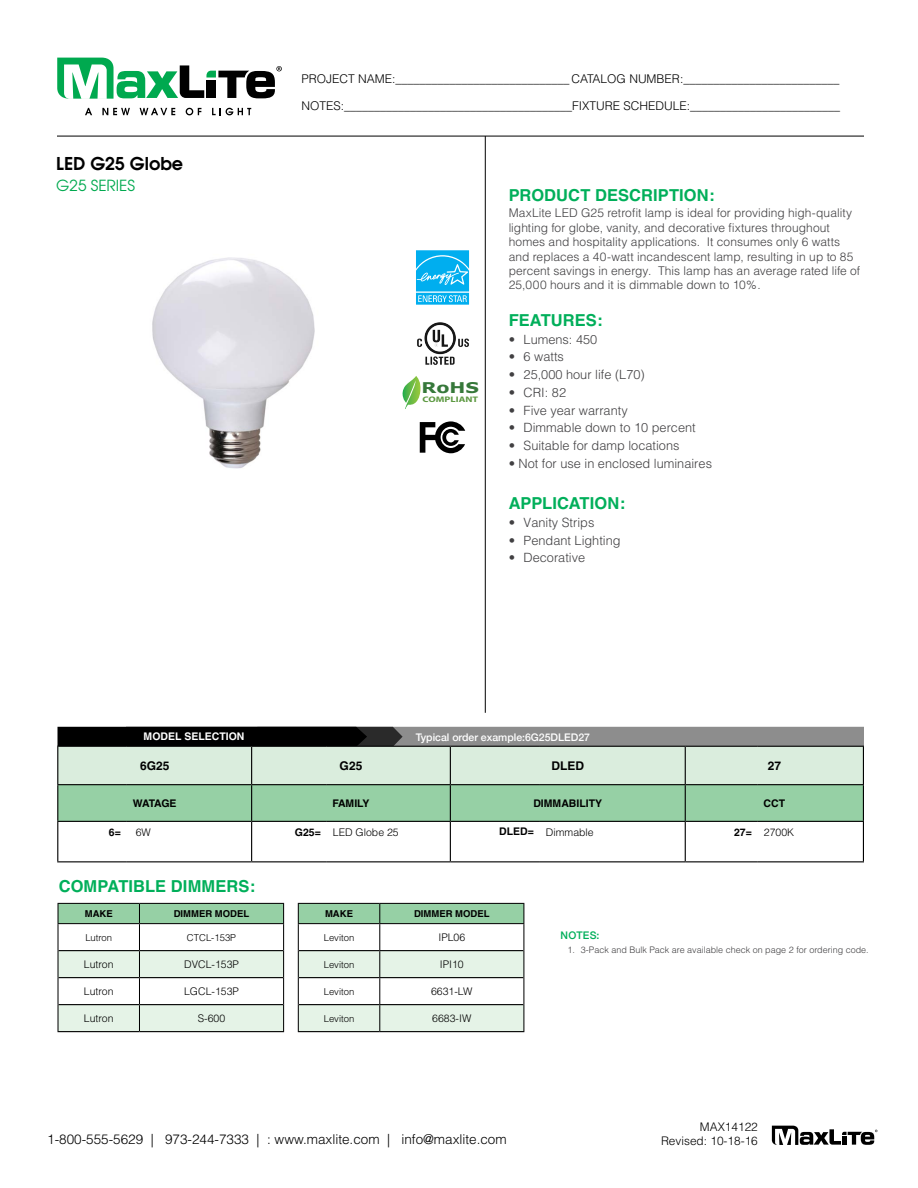
<style>
.page{position:relative;width:918px;height:1188px;background:#fff}
.page>*{position:absolute;margin:0;border:0;box-sizing:border-box;transform-origin:0 0}
.t1{font:600 17.7px "Avant Garde";color:#000}
.t2{font:700 16.5px "Helvetica";letter-spacing:.005em;color:#00af5a}
.t3{font:15.3px "Avant Garde";color:#00a94f}
.t4{font:700 14.85px "Verdana";color:#36783a;scale:1.28 1}
.t5{font:300 13.5px "Helvetica";color:#000}
.t6{font:300 12.75px "Helvetica";color:#414042}
.t7{font:300 12px/14.4px "Helvetica";letter-spacing:.005em;color:#414042}
.t8{font:300 12px "Helvetica";color:#000}
.t9{font:700 12px "Helvetica";color:#000}
.t10{font:300 11.85px/14.2px "Helvetica";color:#000;text-align:right}
.t11{font:300 10.5px "Helvetica";color:#000}
.t12{font:500 10.5px "Helvetica Neue";color:#fff}
.t13{font:700 10.5px "Helvetica";color:#000}
.t14{font:700 10.5px "Helvetica";color:#fff}
.t15{font:500 10.5px "Helvetica Neue";letter-spacing:.015em;color:#00af5a}
.t16{font:300 9.45px "Helvetica";color:#000}
.t17{font:700 9.45px "Helvetica";color:#000}
.t18{font:300 9px "Helvetica";color:#414042}
.t19{font:700 8.1px "Myriad";color:#5d9942;scale:1.28 1}
.s1{font-weight:700}
</style>
<div class="page">
<svg style="left:85px;top:108px;width:7px;height:7px"></svg>
<svg style="left:102px;top:108px;width:28px;height:7px"></svg>
<svg style="left:140px;top:108px;width:35px;height:7px"></svg>
<svg style="left:186px;top:108px;width:15px;height:7px"></svg>
<svg style="left:212px;top:108px;width:39px;height:7px"></svg>
<svg style="left:57px;top:58px;width:225px;height:41px"></svg>
<hr style="left:57px;top:136px;width:807px;height:1px;background:#000">
<svg style="left:772px;top:1126px;width:106px;height:19px"></svg>
<hr style="left:485px;top:136px;width:1px;height:577px;background:#000">
<svg style="left:402px;top:376px;width:19px;height:33px"></svg>
<svg style="left:420px;top:421px;width:45px;height:32px"></svg>
<svg style="left:58px;top:727px;width:806px;height:94px;background:#a2c0a9"></svg>
<hr style="left:450px;top:785px;width:1px;height:36px;background:#000">
<hr style="left:57px;top:822px;width:1px;height:39px;background:#000">
<hr style="left:251px;top:822px;width:1px;height:39px;background:#000">
<hr style="left:685px;top:822px;width:1px;height:39px;background:#000">
<hr style="left:863px;top:822px;width:1px;height:39px;background:#000">
<hr style="left:252px;top:746px;width:75px;height:1px;background:#000">
<hr style="left:327px;top:746px;width:123px;height:1px;background:#000">
<hr style="left:252px;top:784px;width:75px;height:1px;background:#000">
<hr style="left:327px;top:784px;width:123px;height:1px;background:#000">
<hr style="left:450px;top:746px;width:90px;height:1px;background:#000">
<hr style="left:450px;top:747px;width:1px;height:37px;background:#000">
<hr style="left:540px;top:746px;width:145px;height:1px;background:#000">
<hr style="left:450px;top:784px;width:90px;height:1px;background:#000">
<hr style="left:540px;top:784px;width:145px;height:1px;background:#000">
<hr style="left:57px;top:861px;width:70px;height:1px;background:#000">
<hr style="left:127px;top:861px;width:125px;height:1px;background:#000">
<hr style="left:252px;top:861px;width:75px;height:1px;background:#000">
<hr style="left:327px;top:861px;width:123px;height:1px;background:#000">
<hr style="left:450px;top:822px;width:1px;height:39px;background:#000">
<hr style="left:450px;top:861px;width:90px;height:1px;background:#000">
<hr style="left:540px;top:861px;width:145px;height:1px;background:#000">
<hr style="left:685px;top:861px;width:73px;height:1px;background:#000">
<hr style="left:758px;top:861px;width:106px;height:1px;background:#000">
<hr style="left:685px;top:785px;width:1px;height:36px;background:#000">
<hr style="left:685px;top:746px;width:73px;height:1px;background:#000">
<hr style="left:685px;top:747px;width:1px;height:37px;background:#000">
<hr style="left:758px;top:746px;width:106px;height:1px;background:#000">
<hr style="left:685px;top:784px;width:73px;height:1px;background:#000">
<hr style="left:758px;top:784px;width:106px;height:1px;background:#000">
<hr style="left:252px;top:821px;width:75px;height:1px;background:#000">
<hr style="left:327px;top:821px;width:123px;height:1px;background:#000">
<hr style="left:450px;top:821px;width:90px;height:1px;background:#000">
<hr style="left:540px;top:821px;width:145px;height:1px;background:#000">
<hr style="left:685px;top:821px;width:73px;height:1px;background:#000">
<hr style="left:758px;top:821px;width:106px;height:1px;background:#000">
<hr style="left:57px;top:785px;width:1px;height:36px;background:#000">
<hr style="left:251px;top:785px;width:1px;height:36px;background:#000">
<hr style="left:57px;top:821px;width:70px;height:1px;background:#000">
<hr style="left:127px;top:821px;width:125px;height:1px;background:#000">
<hr style="left:57px;top:746px;width:70px;height:1px;background:#000">
<hr style="left:57px;top:747px;width:1px;height:37px;background:#000">
<hr style="left:127px;top:746px;width:125px;height:1px;background:#000">
<hr style="left:251px;top:747px;width:1px;height:37px;background:#000">
<hr style="left:57px;top:784px;width:70px;height:1px;background:#000">
<hr style="left:127px;top:784px;width:125px;height:1px;background:#000">
<hr style="left:863px;top:785px;width:1px;height:36px;background:#000">
<hr style="left:863px;top:747px;width:1px;height:37px;background:#000">
<img style="left:417px;top:322px;width:52px;height:43px">
<svg style="left:58px;top:903px;width:226px;height:129px"></svg>
<svg style="left:298px;top:903px;width:226px;height:129px"></svg>
<img style="left:152px;top:257px;width:163px;height:212px">
<svg style="left:469px;top:250px;width:1px;height:54px"></svg>
<svg style="left:416px;top:250px;width:53px;height:55px;background:#2bbbf1"></svg>
<h1 class="t1" style="left:56px;top:152px;width:129px">LED G25 Globe</h1>
<p class="t3" style="left:56px;top:176px;width:80px">G25 SERIES</p>
<p class="t8" style="left:301px;top:71px;width:539px">PROJECT NAME:_____________________________ CATALOG NUMBER:__________________________</p>
<p class="t8" style="left:301px;top:98px;width:540px">NOTES:______________________________________FIXTURE SCHEDULE:_________________________</p>
<p class="t4" style="left:422px;top:377px;width:46px">RoHS</p>
<p class="t19" style="left:423px;top:395px;width:45px">COMPLIANT</p>
<h2 class="t2" style="left:509px;top:185px;width:208px">PRODUCT DESCRIPTION:</h2>
<p class="t7" style="left:509px;top:206px;width:353px">MaxLite LED G25 retrofit lamp is ideal for providing high-quality lighting for globe, vanity, and decorative fixtures throughout homes and hospitality applications. It consumes only 6 watts and replaces a 40-watt incandescent lamp, resulting in up to 85 percent savings in energy. This lamp has an average rated life of 25,000 hours and it is dimmable down to 10%.</p>
<h2 class="t2" style="left:509px;top:310px;width:96px">FEATURES:</h2>
<p class="t6" style="left:509px;top:331px;width:90px">• Lumens: 450</p>
<p class="t6" style="left:509px;top:349px;width:57px">• 6 watts</p>
<p class="t6" style="left:509px;top:367px;width:138px">• 25,000 hour life (L70)</p>
<p class="t6" style="left:509px;top:384px;width:59px">• CRI: 82</p>
<p class="t6" style="left:509px;top:402px;width:121px">• Five year warranty</p>
<p class="t6" style="left:509px;top:420px;width:189px">• Dimmable down to 10 percent</p>
<p class="t6" style="left:509px;top:438px;width:172px">• Suitable for damp locations</p>
<p class="t6" style="left:509px;top:455px;width:205px">• Not for use in enclosed luminaires</p>
<h2 class="t2" style="left:509px;top:493px;width:118px">APPLICATION:</h2>
<p class="t6" style="left:509px;top:514px;width:87px">• Vanity Strips</p>
<p class="t6" style="left:509px;top:532px;width:113px">• Pendant Lighting</p>
<p class="t6" style="left:509px;top:550px;width:78px">• Decorative</p>
<p class="t14" style="left:144px;top:730px;width:102px">MODEL SELECTION</p>
<p class="t12" style="left:416px;top:729px;width:176px">Typical order example:6G25DLED27</p>
<p class="t9" style="left:140px;top:759px;width:31px">6G25</p>
<p class="t9" style="left:340px;top:759px;width:24px">G25</p>
<p class="t9" style="left:551px;top:759px;width:34px">DLED</p>
<p class="t9" style="left:768px;top:759px;width:15px">27</p>
<p class="t13" style="left:133px;top:797px;width:45px">WATAGE</p>
<p class="t13" style="left:333px;top:797px;width:38px">FAMILY</p>
<p class="t13" style="left:533px;top:797px;width:70px">DIMMABILITY</p>
<p class="t13" style="left:764px;top:797px;width:23px">CCT</p>
<p class="t13" style="left:109px;top:826px;width:13px">6=</p>
<p class="t11" style="left:136px;top:825px;width:17px">6W</p>
<p class="t11" style="left:295px;top:825px;width:105px"><span class="s1">G25=</span> LED Globe 25</p>
<p class="t11" style="left:499px;top:825px;width:96px"><span class="s1">DLED=</span> Dimmable</p>
<p class="t11" style="left:734px;top:825px;width:62px"><span class="s1">27=</span> 2700K</p>
<h2 class="t2" style="left:59px;top:876px;width:198px">COMPATIBLE DIMMERS:</h2>
<p class="t17" style="left:85px;top:908px;width:30px">MAKE</p>
<p class="t17" style="left:174px;top:908px;width:77px">DIMMER MODEL</p>
<p class="t16" style="left:85px;top:932px;width:28px">Lutron</p>
<p class="t16" style="left:187px;top:932px;width:51px">CTCL-153P</p>
<p class="t11" style="left:84px;top:958px;width:31px">Lutron</p>
<p class="t11" style="left:184px;top:958px;width:56px">DVCL-153P</p>
<p class="t11" style="left:84px;top:985px;width:31px">Lutron</p>
<p class="t11" style="left:184px;top:985px;width:56px">LGCL-153P</p>
<p class="t11" style="left:84px;top:1012px;width:31px">Lutron</p>
<p class="t11" style="left:198px;top:1012px;width:29px">S-600</p>
<p class="t17" style="left:325px;top:908px;width:30px">MAKE</p>
<p class="t17" style="left:414px;top:908px;width:77px">DIMMER MODEL</p>
<p class="t16" style="left:324px;top:932px;width:32px">Leviton</p>
<p class="t11" style="left:438px;top:931px;width:28px">IPL06</p>
<p class="t16" style="left:324px;top:959px;width:32px">Leviton</p>
<p class="t11" style="left:440px;top:958px;width:25px">IPI10</p>
<p class="t16" style="left:324px;top:986px;width:32px">Leviton</p>
<p class="t11" style="left:431px;top:985px;width:43px">6631-LW</p>
<p class="t16" style="left:324px;top:1013px;width:32px">Leviton</p>
<p class="t11" style="left:432px;top:1012px;width:41px">6683-IW</p>
<p class="t5" style="left:47px;top:1131px;width:461px">1-800-555-5629 | 973-244-7333 | : www.maxlite.com | info@maxlite.com</p>
<p class="t15" style="left:561px;top:927px;width:40px">NOTES:</p>
<p class="t18" style="left:567px;top:944px;width:303px">1. 3-Pack and Bulk Pack are available check on page 2 for ordering code.</p>
<p class="t10" style="left:661px;top:1119px;width:98px">MAX14122<br>Revised: 10-18-16</p>
</div>
